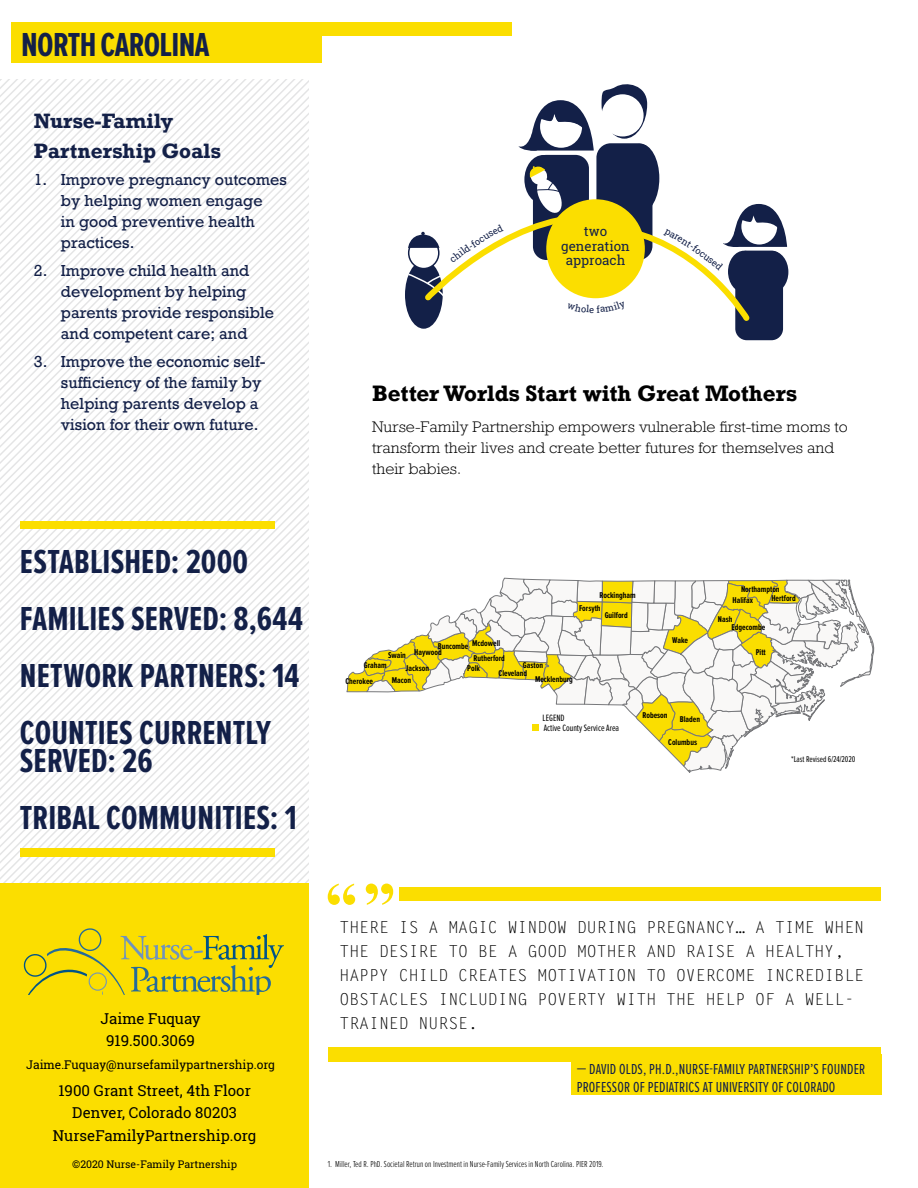
<style>
.page{position:relative;width:918px;height:1188px;background:#fff}
.page>*{position:absolute;margin:0;border:0;box-sizing:border-box;transform-origin:0 0}
.t1{font:700 34.5px/57px "Proxima Nova Ex Cn";letter-spacing:.005em;color:#132048}
.t2{font:700 34.5px "Proxima Nova Ex Cn";letter-spacing:-.02em;color:#132048}
.t3{font:700 21px "Rockwell Nova";color:#000}
.t4{font:700 19.5px/30px "Rockwell Nova";color:#132048}
.t5{font:16.5px/24px "Letter Gothic Std";color:#000}
.t6{font:15px/21px "Rockwell Nova";color:#132048}
.t7{font:15px/22.5px "Roboto Slab";color:#000;text-align:center}
.t8{font:15px/18px "Proxima Nova Ex Cn";letter-spacing:.01em;color:#132048}
.t9{font:300 14.4px/21px "Rockwell Nova";color:#000;scale:1.04 1}
.t10{font:13.35px/14.7px "Roboto Slab";color:#132048;text-align:center}
.t11{font:12px "Roboto Slab";color:#000}
.t12{font:10.5px "Roboto Slab";color:#000}
.t13{font:9.45px/9.4px "Proxima Nova Ex Cn";color:#000}
.t14{font:300 9px "Proxima Nova Ex Cn";color:#000}
.t15{font:700 8.7px "Proxima Nova Ex Cn";color:#000}
.t16{font:8.7px "Proxima Nova Ex Cn";color:#000}
</style>
<div class="page">
<svg style="left:0;top:80px;width:308px;height:803px"></svg>
<div style="left:12px;top:22px;width:500px;height:14px;background:#fbde00"></div>
<div style="left:12px;top:36px;width:310px;height:27px;background:#fbde00"></div>
<div style="left:328px;top:1047px;width:553px;height:14px;background:#fbde00"></div>
<div style="left:571px;top:1055px;width:310px;height:40px;background:#fbde00"></div>
<div style="left:0;top:883px;width:308px;height:305px;background:#fbde00"></div>
<svg style="left:23px;top:928px;width:261px;height:67px"></svg>
<div style="left:399px;top:887px;width:482px;height:14px;background:#fbde00"></div>
<div style="left:328px;top:1049px;width:553px;height:13px;background:#fbde00"></div>
<svg style="left:328px;top:884px;width:65px;height:21px"></svg>
<div style="left:20px;top:522px;width:255px;height:7px;background:#fbde00"></div>
<div style="left:20px;top:848px;width:255px;height:8px;background:#fbde00"></div>
<svg style="left:346px;top:577px;width:529px;height:196px"></svg>
<div style="left:735px;top:251px;width:48px;height:89px;background:#132048;border-radius:12px"></div>
<div style="left:756px;top:251px;width:32px;height:42px;background:#132048;border-radius:50%"></div>
<div style="left:533px;top:155px;width:56px;height:105px;background:#132048;border-radius:14px"></div>
<div style="left:524px;top:155px;width:38px;height:49px;background:#132048;border-radius:50%"></div>
<svg style="left:602px;top:84px;width:45px;height:55px"></svg>
<div style="left:596px;top:143px;width:56px;height:117px;background:#132048;border-radius:14px"></div>
<div style="left:602px;top:94px;width:42px;height:42px;background:#fff;border-radius:50%"></div>
<div style="left:622px;top:144px;width:37px;height:69px;background:#132048;border-radius:50%"></div>
<svg style="left:518px;top:100px;width:76px;height:51px"></svg>
<svg style="left:405px;top:260px;width:38px;height:69px"></svg>
<svg style="left:407px;top:164px;width:380px;height:160px"></svg>
<h1 class="t2" style="left:21px;top:28px;width:190px">NORTH CAROLINA</h1>
<h3 class="t4" style="left:34px;top:105px;width:188px">Nurse-Family<br>Partnership Goals</h3>
<p class="t6" style="left:61px;top:170px;width:228px;text-indent:-27px">1. Improve pregnancy outcomes by helping women engage<br>in good preventive health practices.</p>
<p class="t6" style="left:61px;top:260px;width:215px;text-indent:-27px">2. Improve child health and development by helping parents provide responsible and competent care; and</p>
<p class="t6" style="left:61px;top:351px;width:206px;text-indent:-27px">3. Improve the economic self&shy;sufficiency of the family by helping parents develop a vision for their own future.</p>
<h1 class="t1" style="left:20px;top:534px;width:285px">ESTABLISHED: 2000<br>FAMILIES SERVED: 8,644<br>NETWORK PARTNERS: 14<br>COUNTIES CURRENTLY</h1>
<h1 class="t1" style="left:20px;top:734px;width:278px">SERVED: 26<br>TRIBAL COMMUNITIES: 1</h1>
<p class="t10" style="left:561px;top:224px;width:70px">two generation</p>
<p class="t10" style="left:566px;top:253px;width:61px">approach</p>
<h2 class="t3" style="left:372px;top:380px;width:426px">Better Worlds Start with Great Mothers</h2>
<p class="t9" style="left:372px;top:416px;width:459px">Nurse-Family Partnership empowers vulnerable first-time moms to transform their lives and create better futures for themselves and their babies.</p>
<p class="t15" style="left:599px;top:591px;width:38px">Rockingham</p>
<p class="t15" style="left:579px;top:604px;width:23px">Forsyth</p>
<p class="t15" style="left:605px;top:611px;width:25px">Guilford</p>
<p class="t15" style="left:472px;top:639px;width:30px">Mcdowell</p>
<p class="t15" style="left:438px;top:642px;width:32px">Buncombe</p>
<p class="t15" style="left:414px;top:648px;width:29px">Haywood</p>
<p class="t15" style="left:388px;top:651px;width:19px">Swain</p>
<p class="t15" style="left:473px;top:654px;width:33px">Rutherford</p>
<p class="t15" style="left:364px;top:661px;width:24px">Graham</p>
<p class="t15" style="left:523px;top:661px;width:22px">Gaston</p>
<p class="t15" style="left:467px;top:664px;width:14px">Polk</p>
<p class="t15" style="left:406px;top:664px;width:25px">Jackson</p>
<p class="t15" style="left:499px;top:669px;width:30px">Cleveland</p>
<p class="t15" style="left:392px;top:676px;width:21px">Macon</p>
<p class="t15" style="left:535px;top:675px;width:39px">Mecklenburg</p>
<p class="t15" style="left:346px;top:677px;width:29px">Cherokee</p>
<p class="t13" style="left:543px;top:714px;width:78px">LEGEND<br>Active County Service Area</p>
<p class="t15" style="left:672px;top:636px;width:18px">Wake</p>
<p class="t15" style="left:642px;top:711px;width:27px">Robeson</p>
<p class="t15" style="left:680px;top:715px;width:22px">Bladen</p>
<p class="t15" style="left:668px;top:738px;width:30px">Columbus</p>
<p class="t15" style="left:741px;top:585px;width:40px">Northampton</p>
<p class="t15" style="left:733px;top:597px;width:22px">Halifax</p>
<p class="t15" style="left:718px;top:615px;width:16px">Nash</p>
<p class="t15" style="left:771px;top:594px;width:26px">Hertford</p>
<p class="t15" style="left:732px;top:623px;width:35px">Edgecombe</p>
<p class="t15" style="left:756px;top:648px;width:12px">Pitt</p>
<p class="t16" style="left:791px;top:755px;width:66px">*Last Revised 6/24/2020</p>
<p class="t7" style="left:100px;top:1007px;width:102px">Jaime Fuquay<br>919.500.3069</p>
<p class="t11" style="left:26px;top:1056px;width:250px">Jaime.Fuquay@nursefamilypartnership.org</p>
<p class="t7" style="left:53px;top:1079px;width:205px">1900 Grant Street, 4th Floor<br>Denver, Colorado 80203<br>NurseFamilyPartnership.org</p>
<p class="t12" style="left:72px;top:1157px;width:166px">©2020 Nurse-Family Partnership</p>
<p class="t5" style="left:339px;top:916px;width:526px">THERE IS A MAGIC WINDOW DURING PREGNANCY… A TIME WHEN THE DESIRE TO BE A GOOD MOTHER AND RAISE A HEALTHY, HAPPY CHILD CREATES MOTIVATION TO OVERCOME INCREDIBLE OBSTACLES INCLUDING POVERTY WITH THE HELP OF A WELL-TRAINED NURSE.</p>
<p class="t8" style="left:577px;top:1061px;width:290px">— DAVID OLDS, PH.D.,NURSE-FAMILY PARTNERSHIP’S FOUNDER<br>PROFESSOR OF PEDIATRICS AT UNIVERSITY OF COLORADO</p>
<p class="t14" style="left:328px;top:1160px;width:277px">1. Miller, Ted R. PhD. Societal Retrun on Investment in Nurse-Family Services in North Carolina. PIER 2019.</p>
</div>
